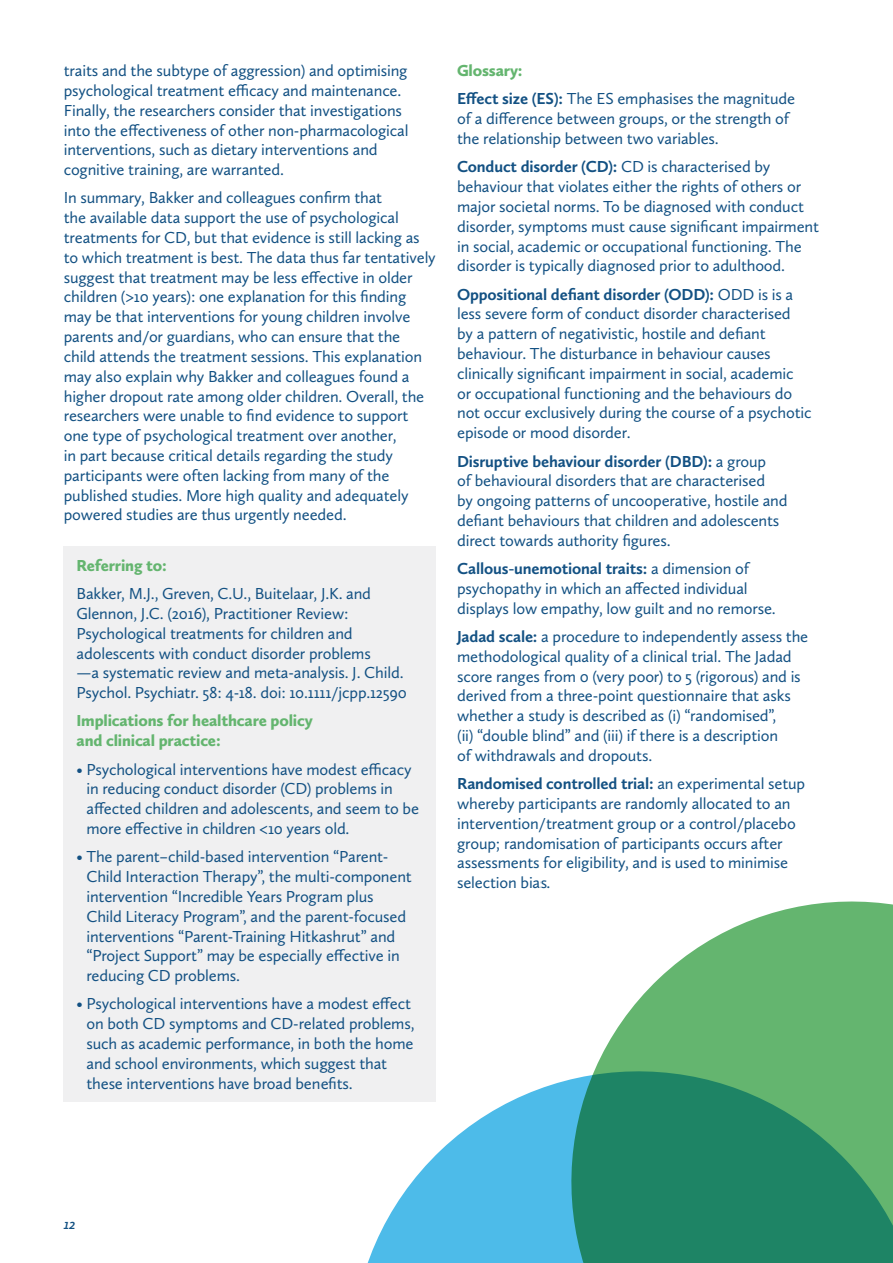
<style>
.page{position:relative;width:893px;height:1263px;background:#fff}
.page>*{position:absolute;margin:0;border:0;box-sizing:border-box;transform-origin:0 0}
.t1{font:16.5px/19.8px "Calluna Sans";letter-spacing:-.01em;color:#135183}
.t2{font:900 16.5px/19.8px "Calluna Sans";letter-spacing:-.01em;color:#64b56f}
.t3{font:italic 600 15px "Calluna Sans";color:#135183}
.s1{font-weight:900;color:#64b56f}
.s2{font-weight:700}
</style>
<div class="page">
<div style="left:64px;top:546px;width:372px;height:555px;background:#f0f0f1"></div>
<svg style="left:609px;top:901px;width:284px;height:140px;fill:#64b56f"></svg>
<svg style="left:321px;top:1041px;width:572px;height:222px"></svg>
<p class="t1" style="left:64px;top:61px;width:346px">traits and the subtype of aggression) and optimising psychological treatment efficacy and maintenance.<br>Finally, the researchers consider that investigations into the effectiveness of other non-pharmacological interventions, such as dietary interventions and cognitive training, are warranted.</p>
<p class="t1" style="left:64px;top:188px;width:374px">In summary, Bakker and colleagues confirm that<br>the available data support the use of psychological treatments for CD, but that evidence is still lacking as to which treatment is best. The data thus far tentatively suggest that treatment may be less effective in older children (&gt;10 years): one explanation for this finding may be that interventions for young children involve parents and/or guardians, who can ensure that the child attends the treatment sessions. This explanation may also explain why Bakker and colleagues found a higher dropout rate among older children. Overall, the researchers were unable to find evidence to support one type of psychological treatment over another,<br>in part because critical details regarding the study participants were often lacking from many of the published studies. More high quality and adequately powered studies are thus urgently needed.</p>
<p class="t2" style="left:77px;top:555px;width:92px">Referring to:</p>
<p class="t1" style="left:77px;top:583px;width:332px">Bakker, M.J., Greven, C.U., Buitelaar, J.K. and Glennon, J.C. (2016), Practitioner Review:<br>Psychological treatments for children and adolescents with conduct disorder problems<br>—a systematic review and meta-analysis. J. Child.<br>Psychol. Psychiatr. 58: 4-18. doi: 10.1111/jcpp.12590</p>
<p class="t2" style="left:77px;top:711px;width:238px">Implications for healthcare policy and clinical practice:</p>
<p class="t1" style="left:86px;top:759px;width:334px;text-indent:-10px">• Psychological interventions have modest efficacy in reducing conduct disorder (CD) problems in affected children and adolescents, and seem to be more effective in children &lt;10 years old.</p>
<p class="t1" style="left:86px;top:847px;width:327px;text-indent:-10px">• The parent–child-based intervention “Parent-Child Interaction Therapy”, the multi-component intervention “Incredible Years Program plus Child Literacy Program”, and the parent-focused interventions “Parent-Training Hitkashrut” and “Project Support” may be especially effective in reducing CD problems.</p>
<p class="t1" style="left:86px;top:994px;width:330px;text-indent:-10px">• Psychological interventions have a modest effect on both CD symptoms and CD-related problems, such as academic performance, in both the home and school environments, which suggest that these interventions have broad benefits.</p>
<p class="t1" style="left:457px;top:56px;width:339px;line-height:28.3px"><span class="s1">Glossary:<br></span><span class="s2">Effect size (ES):</span> The ES emphasises the magnitude</p>
<p class="t1" style="left:457px;top:109px;width:334px">of a difference between groups, or the strength of the relationship between two variables.</p>
<p class="t1" style="left:457px;top:157px;width:363px"><span class="s2">Conduct disorder (CD):</span> CD is characterised by behaviour that violates either the rights of others or major societal norms. To be diagnosed with conduct disorder, symptoms must cause significant impairment in social, academic or occupational functioning. The disorder is typically diagnosed prior to adulthood.</p>
<p class="t1" style="left:457px;top:284px;width:356px"><span class="s2">Oppositional defiant disorder (ODD):</span> ODD is is a less severe form of conduct disorder characterised<br>by a pattern of negativistic, hostile and defiant behaviour. The disturbance in behaviour causes clinically significant impairment in social, academic or occupational functioning and the behaviours do not occur exclusively during the course of a psychotic episode or mood disorder.</p>
<p class="t1" style="left:457px;top:451px;width:332px"><span class="s2">Disruptive behaviour disorder (DBD):</span> a group<br>of behavioural disorders that are characterised<br>by ongoing patterns of uncooperative, hostile and defiant behaviours that children and adolescents direct towards authority figures.</p>
<p class="t1" style="left:457px;top:558px;width:320px"><span class="s2">Callous-unemotional traits:</span> a dimension of psychopathy in which an affected individual displays low empathy, low guilt and no remorse.</p>
<p class="t1" style="left:457px;top:626px;width:353px"><span class="s2">Jadad scale:</span> a procedure to independently assess the methodological quality of a clinical trial. The Jadad score ranges from 0 (very poor) to 5 (rigorous) and is derived from a three-point questionnaire that asks whether a study is described as (i) “randomised”,<br>(ii) “double blind” and (iii) if there is a description<br>of withdrawals and dropouts.</p>
<p class="t1" style="left:457px;top:773px;width:350px"><span class="s2">Randomised controlled trial:</span> an experimental setup whereby participants are randomly allocated to an intervention/treatment group or a control/placebo group; randomisation of participants occurs after assessments for eligibility, and is used to minimise selection bias.</p>
<p class="t3" style="left:64px;top:1214px;width:14px">12</p>
</div>
